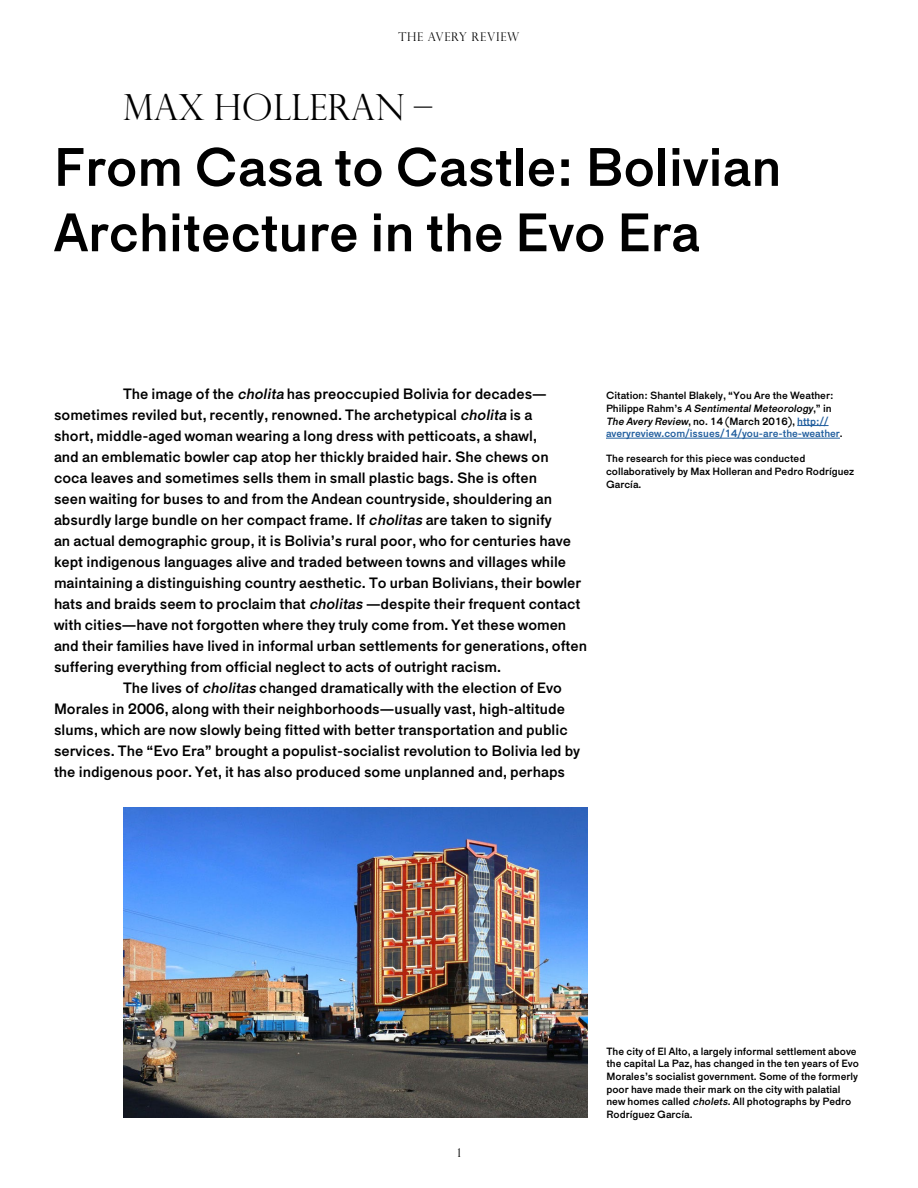
<style>
.page{position:relative;width:918px;height:1188px;background:#fff}
.page>*{position:absolute;margin:0;border:0;box-sizing:border-box;transform-origin:0 0}
.Article_Title{font:54px/65.4px "Maria Pro";color:#000}
.Author_Name{font:300 36px "Perpetua Titling MT Std";color:#000}
.Main_Paragraph{font:15px/21px "Maria Pro";color:#000}
.t1{font:300 12px "Perpetua Titling MT Std";letter-spacing:.06em;color:#000}
.Footnotes{font:10.5px/12.6px "Maria Pro";color:#000}
.Captions{font:10.5px/12.6px "Maria Pro";color:#000}
.s1{font-style:italic}
.s2{color:#215e9e}
</style>
<div class="page">
<hr style="left:797px;top:425px;width:32px;height:1px;background:#215e9e">
<hr style="left:606px;top:438px;width:234px;height:1px;background:#215e9e">
<img style="left:123px;top:808px;width:465px;height:310px">
<p class="t1" style="left:399px;top:30px;width:122px">THE AVERY REVIEW</p>
<p class="Author_Name" style="left:123px;top:85px;width:311px">MAX HOLLERAN –</p>
<p class="Article_Title" style="left:54px;top:135px;width:729px">From Casa to Castle: Bolivian<br>Architecture in the Evo Era</p>
<p class="Main_Paragraph" style="left:54px;top:384px;width:535px;text-indent:69px">The image of the <span class="s1">cholita</span>has preoccupied Bolivia for decades— sometimes reviled but, recently, renowned. The archetypical <span class="s1">cholita</span>is a<br>short, middle-aged woman wearing a long dress with petticoats, a shawl,<br>and an emblematic bowler cap atop her thickly braided hair. She chews on<br>coca leaves and sometimes sells them in small plastic bags. She is often<br>seen waiting for buses to and from the Andean countryside, shouldering an absurdly large bundle on her compact frame. If <span class="s1">cholitas</span>are taken to signify<br>an actual demographic group, it is Bolivia’s rural poor, who for centuries have kept indigenous languages alive and traded between towns and villages while maintaining a distinguishing country aesthetic. To urban Bolivians, their bowler hats and braids seem to proclaim that <span class="s1">cholitas</span>—despite their frequent contact with cities—have not forgotten where they truly come from. Yet these women and their families have lived in informal urban settlements for generations, often suffering everything from official neglect to acts of outright racism.</p>
<p class="Main_Paragraph" style="left:54px;top:678px;width:528px;text-indent:69px">The lives of <span class="s1">cholitas</span>changed dramatically with the election of Evo Morales in 2006, along with their neighborhoods—usually vast, high-altitude slums, which are now slowly being fitted with better transportation and public services. The “Evo Era” brought a populist-socialist revolution to Bolivia led by the indigenous poor. Yet, it has also produced some unplanned and, perhaps</p>
<p class="Footnotes" style="left:606px;top:389px;width:238px">Citation: Shantel Blakely, “You Are the Weather:<br>P h i l i p p e R a h m ’ s <span class="s1">A SentimentalMeteorology</span>, ” i n <span class="s1">The Avery Review</span>, no. 14 (March 2016), <span class="s2">http:// averyreview.com/issues/14/you-are-the-weather</span>.</p>
<p class="Footnotes" style="left:606px;top:452px;width:250px">The research for this piece was conducted collaboratively by Max Holleran and Pedro Rodríguez<br>García.</p>
<p class="t1" style="left:458px;top:1146px;width:5px">1</p>
<p class="Captions" style="left:606px;top:1045px;width:254px">The city of El Alto, a largely informal settlement above the capital La Paz, has changed in the ten years of Evo Morales’s socialist government. Some of the formerly poor have made their mark on the city with palatial new homes called <span class="s1">cholets</span>. All photographs by Pedro Rodríguez García.</p>
</div>
